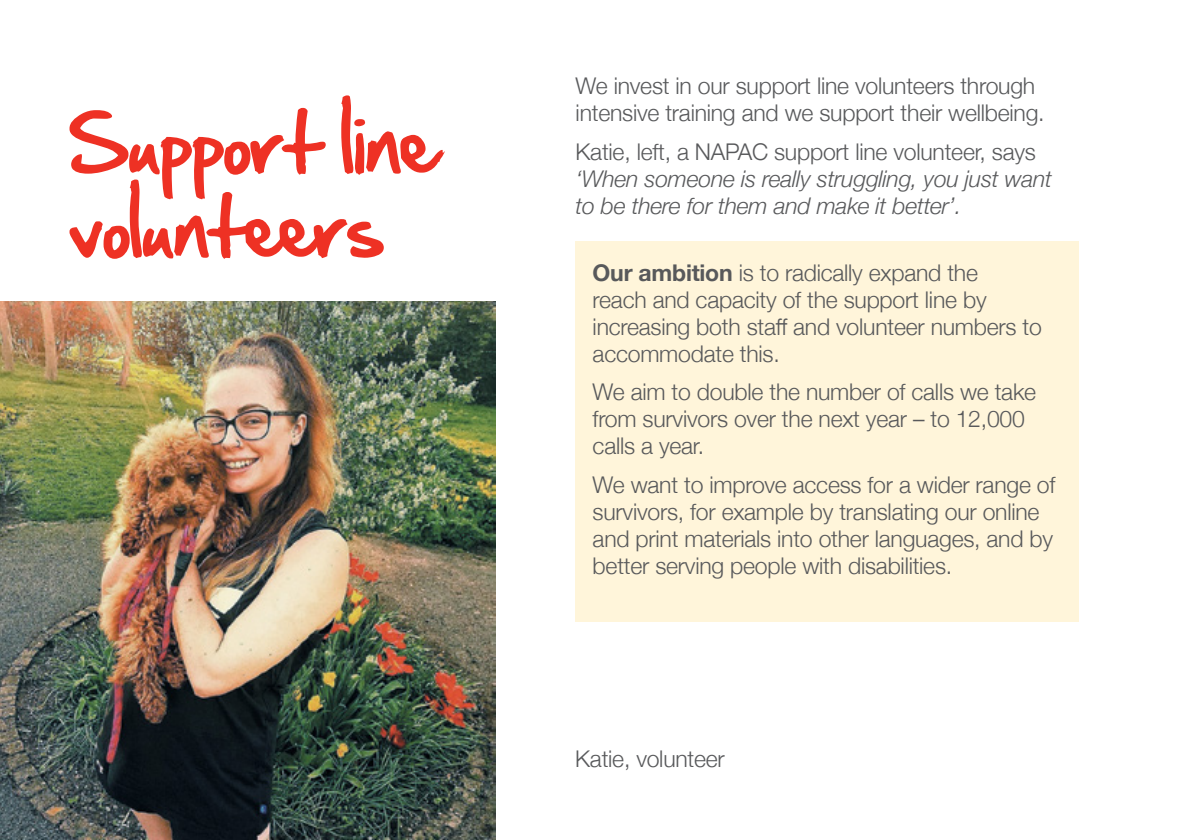
<style>
.page{position:relative;width:1191px;height:840px;background:#fff}
.page>*{position:absolute;margin:0;border:0;box-sizing:border-box;transform-origin:0 0}
.t1{font:70px/84px "Hand Of Sean";letter-spacing:-.01em;color:#ee3124}
.t2{font:300 23px/27px "Helvetica Neue";letter-spacing:-.01em;color:#58595b}
.t3{font:italic 300 23px/27px "Helvetica Neue";letter-spacing:-.01em;color:#58595b}
.s1{font-weight:700}
</style>
<div class="page">
<div style="left:575px;top:241px;width:504px;height:380px;background:#fff5da"></div>
<img style="left:0;top:302px;width:495px;height:537px">
<h1 class="t1" style="left:69px;top:101px;width:367px">Support line volunteers</h1>
<p class="t2" style="left:575px;top:71px;width:470px">We invest in our support line volunteers through intensive training and we support their wellbeing.</p>
<p class="t2" style="left:575px;top:136px;width:462px">Katie, left, a NAPAC support line volunteer, says</p>
<p class="t3" style="left:575px;top:163px;width:478px">‘When someone is really struggling, you just want to be there for them and make it better’.</p>
<p class="t2" style="left:592px;top:257px;width:451px"><span class="s1">Our ambition</span> is to radically expand the<br>reach and capacity of the support line by increasing both staff and volunteer numbers to accommodate this.</p>
<p class="t2" style="left:592px;top:376px;width:445px">We aim to double the number of calls we take from survivors over the next year – to 12,000 calls a year.</p>
<p class="t2" style="left:592px;top:469px;width:464px">We want to improve access for a wider range of survivors, for example by translating our online and print materials into other languages, and by better serving people with disabilities.</p>
<p class="t2" style="left:575px;top:743px;width:151px">Katie, volunteer</p>
</div>
